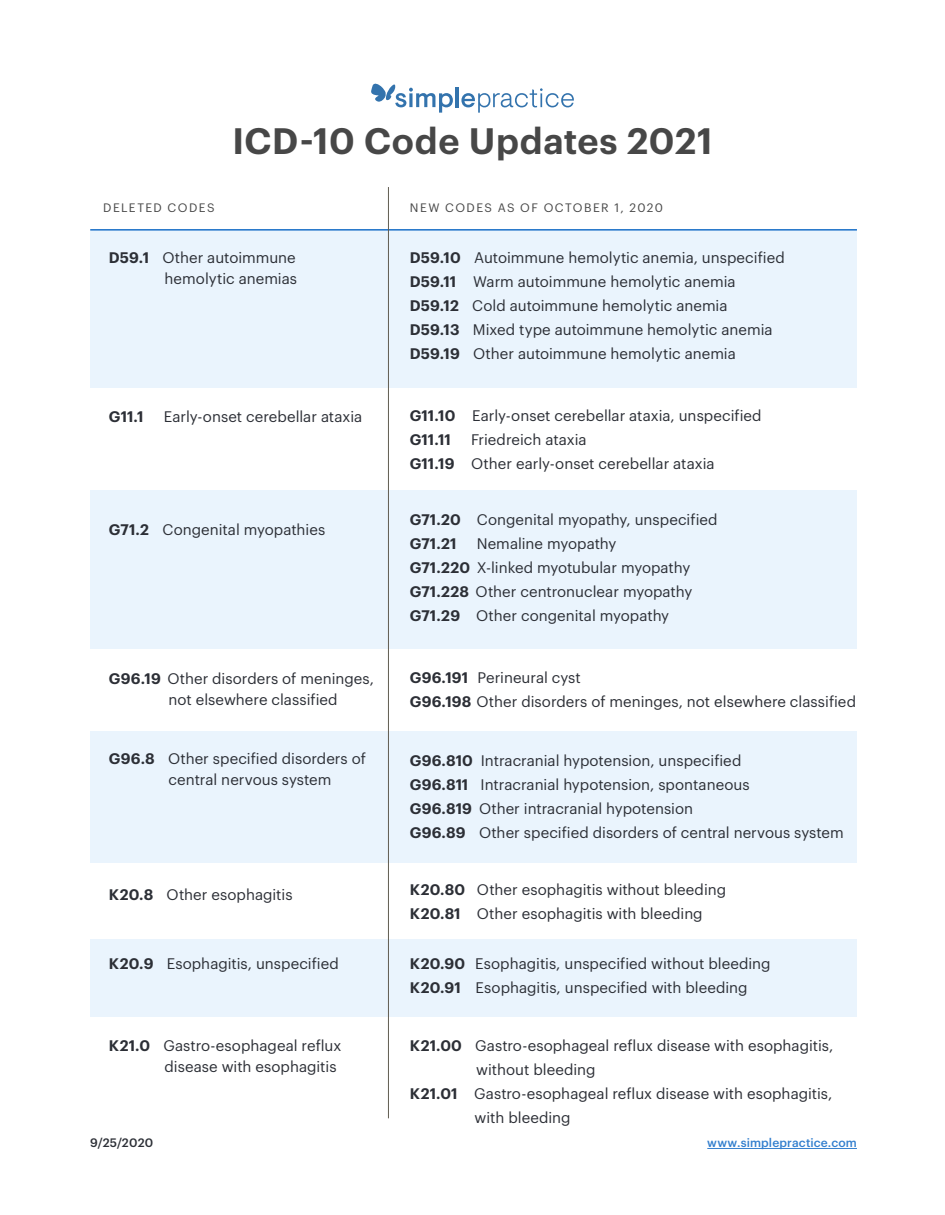
<style>
.page{position:relative;width:945px;height:1215px;background:#fff}
.page>*{position:absolute;margin:0;border:0;box-sizing:border-box;transform-origin:0 0}
.t1{font:600 36px "Graphik";letter-spacing:.015em;color:#474747}
.t2{font:15px/24px "Graphik";color:#2c2f36}
.t3{font:600 15px "Graphik";color:#2c2f36}
.t4{font:12px "Graphik";letter-spacing:.12em;color:#474747}
.t5{font:500 12px "Graphik";letter-spacing:.015em;color:#337fce}
.t6{font:500 12px "Graphik";letter-spacing:.015em;color:#2c2f36}
.s1{font-weight:600}
</style>
<div class="page">
<hr style="left:456px;top:87px;width:3px;height:20px;background:#3373ad">
<svg style="left:371px;top:83px;width:82px;height:30px"></svg>
<svg style="left:461px;top:88px;width:113px;height:25px"></svg>
<hr style="left:707px;top:1148px;width:150px;height:1px;background:#337fce">
<div style="left:90px;top:230px;width:767px;height:158px;background:#eaf4fd"></div>
<div style="left:90px;top:491px;width:767px;height:158px;background:#eaf4fd"></div>
<div style="left:90px;top:731px;width:767px;height:132px;background:#eaf4fd"></div>
<div style="left:90px;top:939px;width:767px;height:77px;background:#eaf4fd"></div>
<hr style="left:90px;top:229px;width:767px;height:2px;background:#1c71c8">
<hr style="left:388px;top:187px;width:1px;height:931px;background:#615c51">
<p class="t1" style="left:232px;top:114px;width:482px">ICD-10 Code Updates 2021</p>
<p class="t4" style="left:103px;top:199px;width:113px">DELETED CODES</p>
<p class="t4" style="left:410px;top:199px;width:255px">NEW CODES AS OF OCTOBER 1, 2020</p>
<p class="t2" style="left:109px;top:246px;width:190px;line-height:21px;text-align:right"><span class="s1">D59.1</span> Other autoimmune hemolytic anemias</p>
<p class="t2" style="left:410px;top:244px;width:376px"><span class="s1">D59.10</span> Autoimmune hemolytic anemia, unspecified <span class="s1">D59.11</span> Warm autoimmune hemolytic anemia <span class="s1">D59.12</span> Cold autoimmune hemolytic anemia<br><span class="s1">D59.13</span> Mixed type autoimmune hemolytic anemia <span class="s1">D59.19</span> Other autoimmune hemolytic anemia</p>
<p class="t3" style="left:109px;top:405px;width:36px">G11.1</p>
<p class="t2" style="left:164px;top:403px;width:200px">Early-onset cerebellar ataxia</p>
<p class="t2" style="left:410px;top:402px;width:353px"><span class="s1">G11.10</span> Early-onset cerebellar ataxia, unspecified<br><span class="s1">G11.11</span></p>
<p class="t2" style="left:410px;top:426px;width:306px;text-indent:61px">Friedreich ataxia<br><span class="s1">G11.19</span> Other early-onset cerebellar ataxia</p>
<p class="t2" style="left:109px;top:516px;width:218px"><span class="s1">G71.2</span> Congenital myopathies</p>
<p class="t2" style="left:410px;top:506px;width:309px"><span class="s1">G71.20</span> Congenital myopathy, unspecified<br><span class="s1">G71.21</span></p>
<p class="t2" style="left:410px;top:530px;width:284px;text-indent:67px">Nemaline myopathy<br><span class="s1">G71.220</span> X-linked myotubular myopathy<br><span class="s1">G71.228</span> Other centronuclear myopathy<br><span class="s1">G71.29</span> Other congenital myopathy</p>
<p class="t2" style="left:169px;top:667px;width:207px;line-height:21px;text-indent:-60px"><span class="s1">G96.19</span> Other disorders of meninges, not elsewhere classified</p>
<p class="t2" style="left:410px;top:665px;width:448px"><span class="s1">G96.191</span> Perineural cyst<br><span class="s1">G96.198</span> Other disorders of meninges, not elsewhere classified</p>
<p class="t2" style="left:169px;top:746px;width:199px;line-height:21px;text-indent:-60px"><span class="s1">G96.8</span> Other specified disorders of central nervous system</p>
<p class="t2" style="left:410px;top:748px;width:436px"><span class="s1">G96.810</span> Intracranial hypotension, unspecified<br><span class="s1">G96.811</span> Intracranial hypotension, spontaneous<br><span class="s1">G96.819</span> Other intracranial hypotension<br><span class="s1">G96.89</span> Other specified disorders of central nervous system</p>
<p class="t2" style="left:109px;top:881px;width:185px"><span class="s1">K20.8</span> Other esophagitis</p>
<p class="t2" style="left:109px;top:951px;width:231px"><span class="s1">K20.9</span> Esophagitis, unspecified</p>
<p class="t2" style="left:410px;top:876px;width:318px"><span class="s1">K20.80</span> Other esophagitis without bleeding<br><span class="s1">K20.81</span> Other esophagitis with bleeding</p>
<p class="t2" style="left:410px;top:950px;width:362px"><span class="s1">K20.90</span> Esophagitis, unspecified without bleeding<br><span class="s1">K20.91</span> Esophagitis, unspecified with bleeding</p>
<p class="t2" style="left:165px;top:1034px;width:178px;line-height:21px;text-indent:-56px"><span class="s1">K21.0</span> Gastro-esophageal reflux disease with esophagitis</p>
<p class="t2" style="left:410px;top:1033px;width:425px"><span class="s1">K21.00</span> Gastro-esophageal reflux disease with esophagitis,</p>
<p class="t2" style="left:476px;top:1057px;width:121px">without bleeding</p>
<p class="t2" style="left:410px;top:1081px;width:424px"><span class="s1">K21.01</span> Gastro-esophageal reflux disease with esophagitis,</p>
<p class="t2" style="left:475px;top:1105px;width:98px">with bleeding</p>
<p class="t6" style="left:90px;top:1134px;width:64px">9/25/2020</p>
<p class="t5" style="left:707px;top:1134px;width:151px">www.simplepractice.com</p>
</div>
